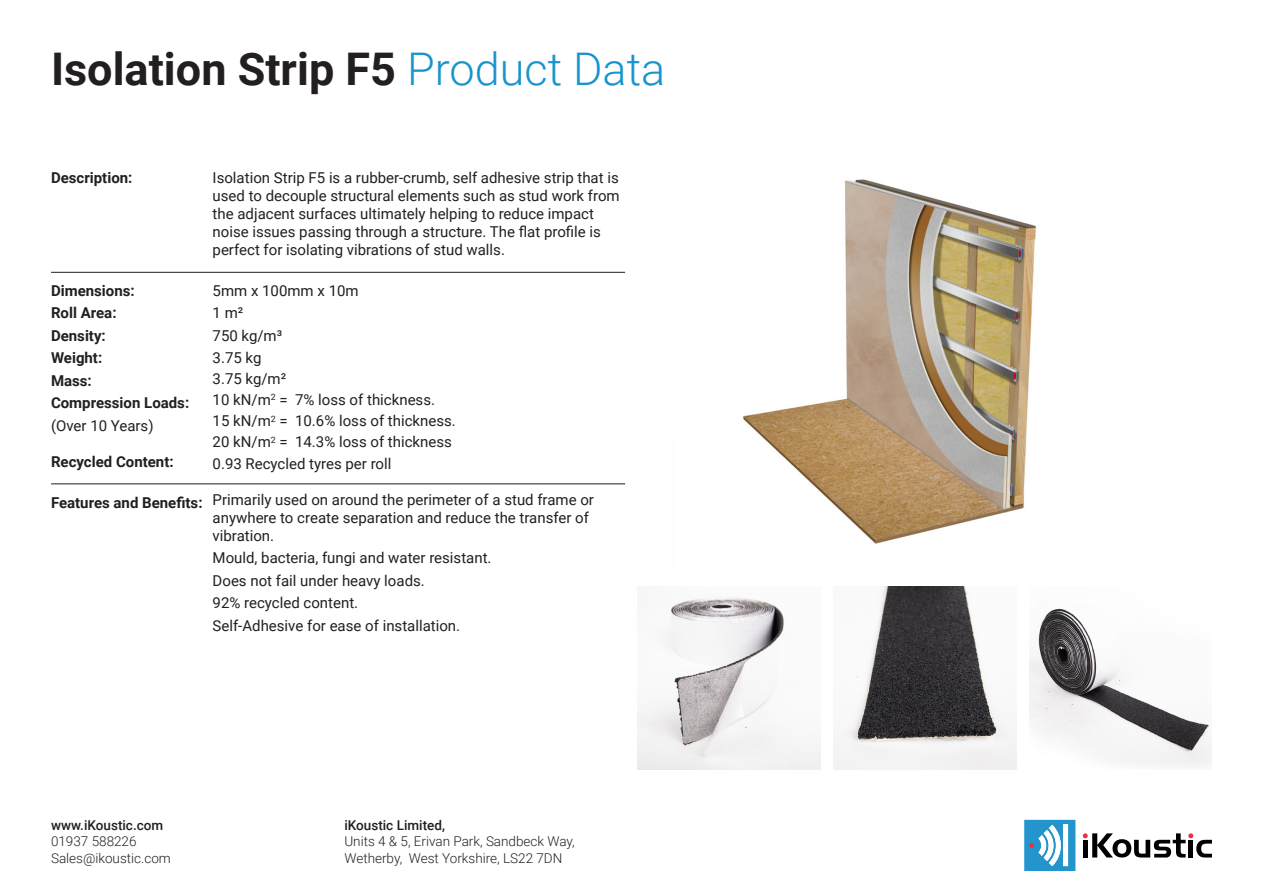
<style>
.page{position:relative;width:1263px;height:893px;background:#fff}
.page>*{position:absolute;margin:0;border:0;box-sizing:border-box;transform-origin:0 0}
.t1{font:700 45px "Roboto";color:#231f20}
.t2{font:15px/18px "Roboto";color:#231f20}
.t3{font:700 15px "Roboto";color:#231f20}
.t4{font:300 13.5px/16.2px "Roboto";color:#231f20}
.t5{font:500 13.5px "Roboto";color:#231f20}
.s1{font-weight:300;color:#1894cd}
</style>
<div class="page">
<svg style="left:1024px;top:820px;width:51px;height:51px"></svg>
<svg style="left:1082px;top:833px;width:130px;height:24px"></svg>
<hr style="left:51px;top:272px;width:574px;height:1px;background:#231f20">
<hr style="left:51px;top:483px;width:574px;height:1px;background:#231f20">
<img style="left:1029px;top:608px;width:183px;height:159px">
<img style="left:743px;top:179px;width:293px;height:365px">
<img style="left:833px;top:587px;width:183px;height:183px">
<img style="left:638px;top:597px;width:183px;height:173px">
<p class="t1" style="left:51px;top:37px;width:616px">Isolation Strip F5 <span class="s1">Product Data</span></p>
<p class="t3" style="left:51px;top:168px;width:83px">Description:</p>
<p class="t3" style="left:51px;top:280px;width:85px">Dimensions:</p>
<p class="t3" style="left:51px;top:303px;width:67px">Roll Area:</p>
<p class="t3" style="left:51px;top:325px;width:56px">Density:</p>
<p class="t3" style="left:51px;top:348px;width:53px">Weight:</p>
<p class="t3" style="left:51px;top:370px;width:42px">Mass:</p>
<p class="t3" style="left:51px;top:393px;width:140px">Compression Loads:</p>
<p class="t2" style="left:51px;top:416px;width:104px">(Over 10 Years)</p>
<p class="t3" style="left:51px;top:451px;width:124px">Recycled Content:</p>
<p class="t3" style="left:51px;top:492px;width:153px">Features and Benefits:</p>
<p class="t2" style="left:213px;top:169px;width:409px">Isolation Strip F5 is a rubber-crumb, self adhesive strip that is used to decouple structural elements such as stud work from the adjacent surfaces ultimately helping to reduce impact noise issues passing through a structure. The flat profile is perfect for isolating vibrations of stud walls.</p>
<p class="t2" style="left:213px;top:281px;width:148px">5mm x 100mm x 10m</p>
<p class="t2" style="left:213px;top:301px;width:71px;line-height:22.5px">1 m²<br>750 kg/m³</p>
<p class="t2" style="left:213px;top:349px;width:50px">3.75 kg</p>
<p class="t2" style="left:213px;top:370px;width:75px">3.75 kg/m²</p>
<p class="t2" style="left:213px;top:391px;width:224px">10 kN/m<sup>2</sup> = 7% loss of thickness.</p>
<p class="t2" style="left:213px;top:412px;width:245px">15 kN/m<sup>2</sup> = 10.6% loss of thickness.</p>
<p class="t2" style="left:213px;top:433px;width:241px">20 kN/m<sup>2</sup> = 14.3% loss of thickness</p>
<p class="t2" style="left:213px;top:454px;width:180px">0.93 Recycled tyres per roll</p>
<p class="t2" style="left:213px;top:490px;width:383px">Primarily used on around the perimeter of a stud frame or anywhere to create separation and reduce the transfer of vibration.</p>
<p class="t2" style="left:213px;top:548px;width:280px">Mould, bacteria, fungi and water resistant.</p>
<p class="t2" style="left:213px;top:571px;width:214px">Does not fail under heavy loads.</p>
<p class="t2" style="left:213px;top:593px;width:147px">92% recycled content.</p>
<p class="t2" style="left:213px;top:616px;width:249px">Self-Adhesive for ease of installation.</p>
<p class="t5" style="left:51px;top:816px;width:114px">www.iKoustic.com</p>
<p class="t4" style="left:51px;top:833px;width:121px">01937 588226<br>Sales@ikoustic.com</p>
<p class="t5" style="left:344px;top:816px;width:102px">iKoustic Limited,</p>
<p class="t4" style="left:344px;top:833px;width:232px">Units 4 &amp; 5, Erivan Park, Sandbeck Way,<br>Wetherby, West Yorkshire, LS22 7DN</p>
</div>
